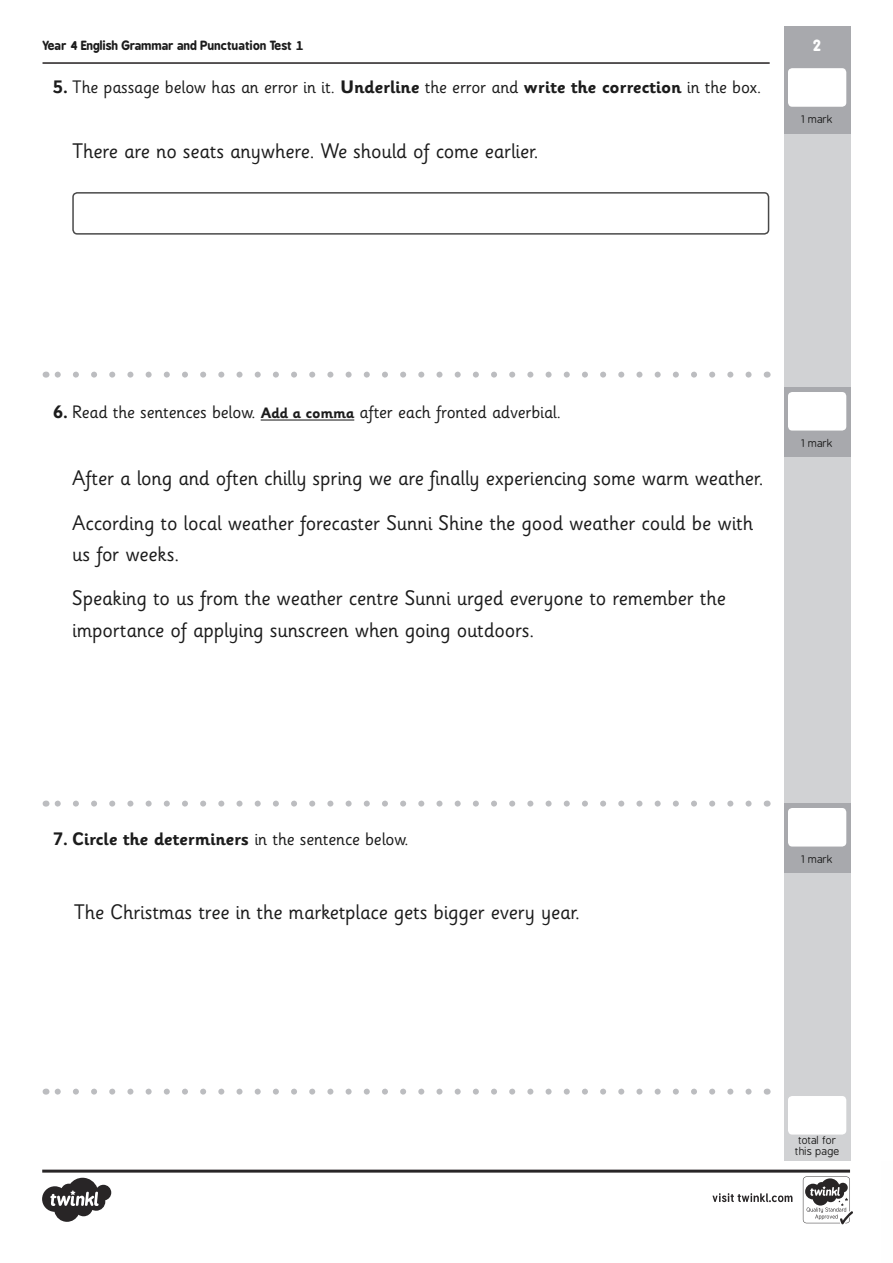
<style>
.page{position:relative;width:893px;height:1263px;background:#fff}
.page>*{position:absolute;margin:0;border:0;box-sizing:border-box;transform-origin:0 0}
.Questions{font:21px/31.5px "Sassoon Infant Rg";letter-spacing:-.01em;color:#1c1c1c}
.t1{font:18px "Sassoon Infant Rg";letter-spacing:-.01em;color:#1c1c1c}
.t2{font:700 18px "Sassoon Infant Rg";letter-spacing:-.01em;color:#1c1c1c}
.Marks{font:700 15px "B Preplay";color:#fff}
.t3{font:700 12px "B Preplay";color:#1c1c1c}
.Marks-2{font:10.5px/10.5px "B Preplay";color:#1c1c1c;text-align:center}
.s1{font-weight:700}
.s2{font-weight:700;font-size:15px}
.s3{font-weight:400}
</style>
<div class="page">
<div style="left:784px;top:41px;width:66px;height:1120px;background:#d1d2d4"></div>
<div style="left:784px;top:26px;width:66px;height:107px;background:#a8a9ad"></div>
<hr style="left:43px;top:62px;width:727px;height:2px;background:#231f20">
<div style="left:788px;top:1096px;width:58px;height:38px;background:#fff;border-radius:4px"></div>
<svg style="left:55px;top:1088px;width:694px;height:6px"></svg>
<div style="left:788px;top:68px;width:58px;height:39px;background:#fff;border-radius:4px"></div>
<svg style="left:42px;top:1169px;width:811px;height:55px"></svg>
<div style="left:72px;top:192px;width:697px;height:43px;border:2px solid #494949;border-radius:4px"></div>
<hr style="left:261px;top:419px;width:93px;height:1px;background:#1c1c1c">
<div style="left:784px;top:388px;width:66px;height:69px;background:#a8a9ad"></div>
<div style="left:788px;top:392px;width:58px;height:39px;background:#fff;border-radius:4px"></div>
<svg style="left:55px;top:372px;width:694px;height:6px"></svg>
<svg style="left:55px;top:800px;width:694px;height:6px"></svg>
<div style="left:784px;top:803px;width:66px;height:70px;background:#a8a9ad"></div>
<div style="left:788px;top:808px;width:58px;height:38px;background:#fff;border-radius:4px"></div>
<p class="t3" style="left:43px;top:38px;width:262px">Year 4 English Grammar and Punctuation Test 1</p>
<p class="Marks" style="left:813px;top:36px;width:10px">2</p>
<p class="t1" style="left:53px;top:77px;width:710px"><span class="s1">5.</span> The passage below has an error in it. <span class="s1">Underline</span> the error and <span class="s1">write the correction</span> in the box.</p>
<p class="Questions" style="left:72px;top:136px;width:468px">There are no seats anywhere. We should of come earlier.</p>
<p class="Marks-2" style="left:801px;top:114px;width:33px">1 mark</p>
<p class="t1" style="left:53px;top:402px;width:509px"><span class="s1">6.</span> Read the sentences below. <span class="s2">Add a comma</span> after each fronted adverbial.</p>
<p class="Questions" style="left:72px;top:463px;width:693px">After a long and often chilly spring we are finally experiencing some warm weather.</p>
<p class="Questions" style="left:72px;top:508px;width:682px">According to local weather forecaster Sunni Shine the good weather could be with us for weeks.</p>
<p class="Questions" style="left:72px;top:583px;width:655px">Speaking to us from the weather centre Sunni urged everyone to remember the importance of applying sunscreen when going outdoors.</p>
<p class="Marks-2" style="left:801px;top:438px;width:33px">1 mark</p>
<p class="t2" style="left:53px;top:828px;width:357px">7. Circle the determiners <span class="s3">in the sentence below.</span></p>
<p class="Questions" style="left:74px;top:896px;width:508px">The Christmas tree in the marketplace gets bigger every year.</p>
<p class="Marks-2" style="left:801px;top:854px;width:33px">1 mark</p>
<p class="Marks-2" style="left:795px;top:1136px;width:46px">total for this page</p>
</div>
